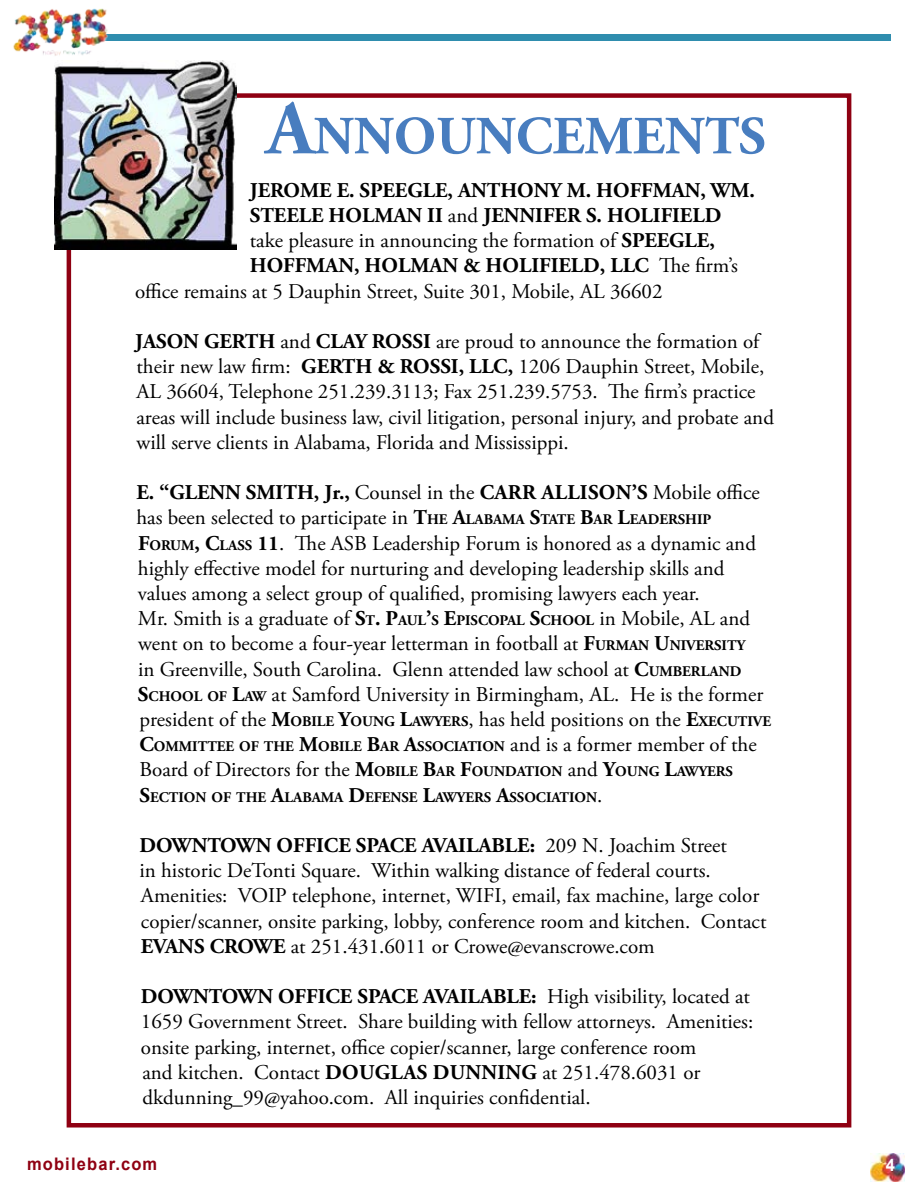
<style>
.page{position:relative;width:918px;height:1188px;background:#fff}
.page>*{position:absolute;margin:0;border:0;box-sizing:border-box;transform-origin:0 0}
.t1{font:700 53.55px "Adobe Garamond Pro";color:#487dbf}
.t2{font:21px/25.2px "Adobe Garamond Pro";color:#000}
.t3{font:700 21px "Adobe Garamond Pro";color:#000}
.t4{font:700 17.4px "Arial";letter-spacing:.07em;color:#8f0012;scale:.95 1}
.t5{font:700 17.4px "Arial";color:#fff;scale:.95 1}
.t6{font:700 14.7px/25.2px "Adobe Garamond Pro";color:#000}
.s1{font-size:76.5px}
.s2{font-weight:400}
.s3{font-weight:700}
.s4{font-weight:700;font-size:14.7px}
.s5{font-size:21px}
.s6{font-weight:400;font-size:21px}
</style>
<div class="page">
<img style="left:871px;top:1153px;width:33px;height:28px">
<div style="left:101px;top:34px;width:790px;height:6px;background:#2f8dae"></div>
<img style="left:13px;top:8px;width:102px;height:48px">
<div style="left:67px;top:93px;width:784px;height:1035px;border:4px solid #8f0012"></div>
<img style="left:54px;top:61px;width:182px;height:188px">
<h1 class="t1" style="left:266px;top:105px;width:501px"><span class="s1">A</span>NNOUNCEMENTS</h1>
<p class="t3" style="left:250px;top:178px;width:24px">JEROME</p>
<p class="t3" style="left:337px;top:178px;width:60px">E. SPEEGLE</p>
<p class="t3" style="left:448px;top:178px;width:27px">, ANTHONY</p>
<p class="t3" style="left:567px;top:178px;width:103px">M. HOFFMAN</p>
<p class="t3" style="left:701px;top:178px;width:56px">, WM.</p>
<p class="t3" style="left:250px;top:203px;width:14px">STEELE</p>
<p class="t3" style="left:329px;top:203px;width:17px">HOLMAN</p>
<p class="t3" style="left:427px;top:203px;width:78px">II <span class="s2">and</span> JENNI</p>
<p class="t3" style="left:543px;top:203px;width:79px">FER S. HOLI</p>
<p class="t3" style="left:661px;top:203px;width:25px">FIELD</p>
<p class="t2" style="left:250px;top:229px;width:409px">take pleasure in announcing the formation of <span class="s3">SPEEGLE</span></p>
<p class="t3" style="left:709px;top:228px;width:7px">,</p>
<p class="t3" style="left:250px;top:253px;width:74px">HOFFMAN</p>
<p class="t3" style="left:354px;top:253px;width:27px">, HOLMAN</p>
<p class="t3" style="left:463px;top:253px;width:37px">&amp; HOLI</p>
<p class="t3" style="left:539px;top:253px;width:25px">FIELD</p>
<p class="t3" style="left:600px;top:253px;width:25px">, LLC</p>
<p class="t2" style="left:135px;top:254px;width:605px;text-indent:524px">The firm’s office remains at 5 Dauphin Street, Suite 301, Mobile, AL 36602</p>
<p class="t3" style="left:135px;top:329px;width:24px">JASON</p>
<p class="t3" style="left:204px;top:329px;width:15px">GERTH</p>
<p class="t3" style="left:281px;top:329px;width:50px"><span class="s2">and</span> CLAY</p>
<p class="t3" style="left:372px;top:329px;width:13px">ROSSI</p>
<p class="t2" style="left:436px;top:329px;width:325px">are proud to announce the formation of</p>
<p class="t2" style="left:136px;top:355px;width:180px">their new law firm: <span class="s3">GERTH</span></p>
<p class="t3" style="left:377px;top:354px;width:35px">&amp; ROSSI</p>
<p class="t2" style="left:136px;top:355px;width:639px;text-indent:322px"><span class="s3">, LLC,</span> 1206 Dauphin Street, Mobile, AL 36604, Telephone 251.239.3113; Fax 251.239.5753. The firm’s practice areas will include business law, civil litigation, personal injury, and probate and will serve clients in Alabama, Florida and Mississippi.</p>
<p class="t3" style="left:136px;top:480px;width:49px">E. “GLENN</p>
<p class="t3" style="left:246px;top:480px;width:15px">SMITH</p>
<p class="t2" style="left:136px;top:481px;width:636px;text-indent:177px"><span class="s3">, JR.,</span> Counsel in the <span class="s3">CARR ALLISON’S</span> Mobile office has been selected to participate in <span class="s3">T</span><span class="s4">HE</span> <span class="s3">A</span><span class="s4">LABAMA</span> <span class="s3">S</span><span class="s4">TATE</span> <span class="s3">B</span><span class="s4">AR</span> <span class="s3">L</span><span class="s4">EADERSHIP </span><span class="s3">F</span><span class="s4">ORUM</span><span class="s3">, C</span><span class="s4">LASS</span> <span class="s3">11</span>. The ASB Leadership Forum is honored as a dynamic and highly effective model for nurturing and developing leadership skills and values among a select group of qualified, promising lawyers each year.<br>Mr. Smith is a graduate of <span class="s3">S</span><span class="s4">T</span><span class="s3">. P</span><span class="s4">AUL</span><span class="s3">’</span><span class="s4">S</span> <span class="s3">E</span><span class="s4">PISCOPAL</span> <span class="s3">S</span><span class="s4">CHOOL</span> in Mobile, AL and went on to become a four-year letterman in football at <span class="s3">F</span><span class="s4">URMAN</span> <span class="s3">U</span><span class="s4">NIVERSITY<br></span>in Greenville, South Carolina. Glenn attended law school at <span class="s3">C</span><span class="s4">UMBERLAND </span><span class="s3">S</span><span class="s4">CHOOL OF</span> <span class="s3">L</span><span class="s4">AW</span> at Samford University in Birmingham, AL. He is the former president of the <span class="s3">M</span><span class="s4">OBILE</span> <span class="s3">Y</span><span class="s4">OUNG</span> <span class="s3">L</span><span class="s4">AWYERS</span>, has held positions on the <span class="s3">E</span><span class="s4">XECUTIVE</span></p>
<p class="t6" style="left:139px;top:734px;width:619px"><span class="s5">C</span>OMMITTEE OF THE <span class="s5">M</span>OBILE <span class="s5">B</span>AR <span class="s5">A</span>SSOCIATION <span class="s6">and is a former member of the<br>Board of Directors for the</span> <span class="s5">M</span>OBILE <span class="s5">B</span>AR <span class="s5">F</span>OUNDATION <span class="s6">and</span> <span class="s5">Y</span>OUNG <span class="s5">L</span>AWYERS<br><span class="s5">S</span>ECTION OF THE <span class="s5">A</span>LABAMA <span class="s5">D</span>EFENSE <span class="s5">L</span>AWYERS <span class="s5">A</span>SSOCIATION<span class="s6">.</span></p>
<p class="t3" style="left:139px;top:833px;width:68px">DOWNTO</p>
<p class="t3" style="left:236px;top:833px;width:93px">WN OFFICE</p>
<p class="t3" style="left:356px;top:833px;width:28px">SPACE</p>
<p class="t3" style="left:422px;top:833px;width:13px">AVAILA</p>
<p class="t2" style="left:139px;top:833px;width:629px;text-indent:352px"><span class="s3">BLE:</span> 209 N. Joachim Street<br>in historic DeTonti Square. Within walking distance of federal courts.<br>Amenities: VOIP telephone, internet, WIFI, email, fax machine, large color copier/scanner, onsite parking, lobby, conference room and kitchen. Contact</p>
<p class="t3" style="left:141px;top:934px;width:4px">EVANS</p>
<p class="t3" style="left:210px;top:934px;width:16px">CRO</p>
<p class="t2" style="left:253px;top:934px;width:403px"><span class="s3">WE</span> at 251.431.6011 or Crowe@evanscrowe.com</p>
<p class="t3" style="left:141px;top:984px;width:68px">DOWNTO</p>
<p class="t3" style="left:237px;top:984px;width:93px">WN OFFICE</p>
<p class="t3" style="left:357px;top:984px;width:28px">SPACE</p>
<p class="t3" style="left:423px;top:984px;width:13px">AVAILA</p>
<p class="t2" style="left:141px;top:985px;width:614px;text-indent:352px"><span class="s3">BLE:</span> High visibility, located at 1659 Government Street. Share building with fellow attorneys. Amenities: onsite parking, internet, office copier/scanner, large conference room<br>and kitchen. Contact <span class="s3">DOUGLAS DUNNING</span> at 251.478.6031 or dkdunning_99@yahoo.com. All inquiries confidential.</p>
<p class="t4" style="left:27px;top:1152px;width:139px">mobilebar.com</p>
<p class="t5" style="left:886px;top:1152px;width:11px">4</p>
</div>
